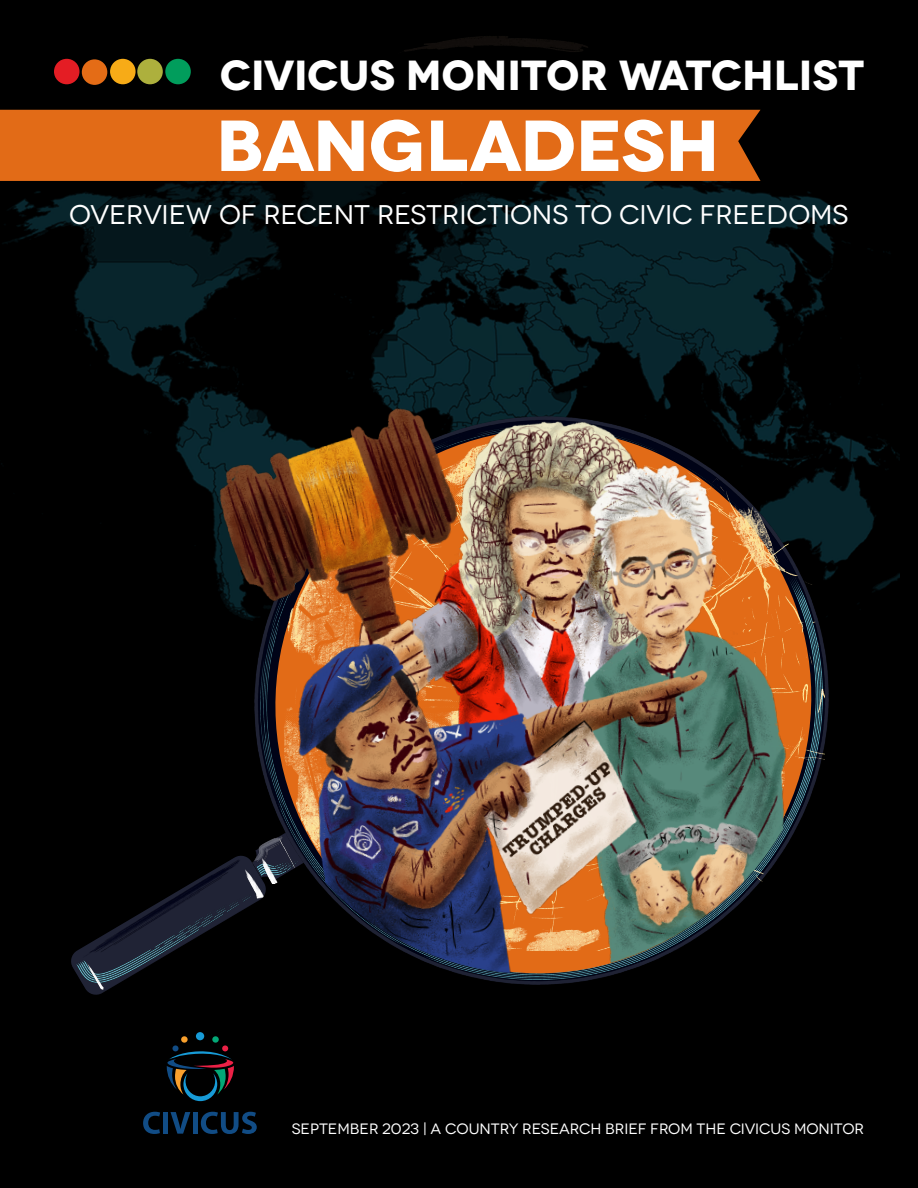
<style>
.page{position:relative;width:918px;height:1188px;background:#fff}
.page>*{position:absolute;margin:0;border:0;box-sizing:border-box;transform-origin:0 0}
.t1{font:700 72px "Novecentowide";letter-spacing:-.01em;color:#fff}
.t2{font:700 42px "Novecentowide";letter-spacing:-.01em;color:#fff}
.t3{font:27px "Novecentowide";letter-spacing:-.005em;color:#fff}
.t4{font:15px "Novecentowide";color:#fff}
</style>
<div class="page">
<div style="left:1px;top:1px;width:916px;height:1186px;background:#000"></div>
<img style="left:0;top:36px;width:899px;height:593px">
<div style="left:0;top:110px;width:761px;height:71px;background:#e26b17"></div>
<div style="left:54px;top:59px;width:26px;height:25px;background:#e41d24;border-radius:50%"></div>
<div style="left:82px;top:59px;width:25px;height:26px;background:#e46c16;border-radius:50%"></div>
<div style="left:110px;top:59px;width:26px;height:25px;background:#f7ab17;border-radius:50%"></div>
<div style="left:137px;top:59px;width:26px;height:25px;background:#adb03d;border-radius:50%"></div>
<div style="left:165px;top:59px;width:26px;height:25px;background:#019d5c;border-radius:50%"></div>
<div style="left:196px;top:1032px;width:8px;height:8px;background:#179bd7;border-radius:50%"></div>
<svg style="left:212px;top:1036px;width:7px;height:7px"></svg>
<svg style="left:181px;top:1036px;width:7px;height:7px"></svg>
<svg style="left:167px;top:1045px;width:67px;height:56px"></svg>
<svg style="left:143px;top:1112px;width:17px;height:22px"></svg>
<div style="left:163px;top:1112px;width:5px;height:22px;background:#114c85"></div>
<svg style="left:170px;top:1112px;width:20px;height:22px"></svg>
<div style="left:193px;top:1112px;width:5px;height:22px;background:#114c85"></div>
<svg style="left:201px;top:1112px;width:56px;height:22px"></svg>
<svg style="left:71px;top:951px;width:48px;height:44px"></svg>
<svg style="left:844px;top:379px;width:22px;height:250px"></svg>
<img style="left:77px;top:949px;width:79px;height:34px">
<img style="left:80px;top:897px;width:88px;height:64px">
<img style="left:86px;top:963px;width:18px;height:26px">
<img style="left:168px;top:334px;width:676px;height:651px">
<h2 class="t2" style="left:220px;top:49px;width:646px">CIVICUS MONITOR WATCHLIST</h2>
<h1 class="t1" style="left:216px;top:101px;width:505px">BANGLADESH</h1>
<h3 class="t3" style="left:69px;top:199px;width:781px">OVERVIEW OF RECENT RESTRICTIONS TO CIVIC FREEDOMS</h3>
<p class="t4" style="left:292px;top:1120px;width:574px">SEPTEMBER 2023 | A COUNTRY RESEARCH BRIEF FROM THE CIVICUS MONITOR</p>
</div>
